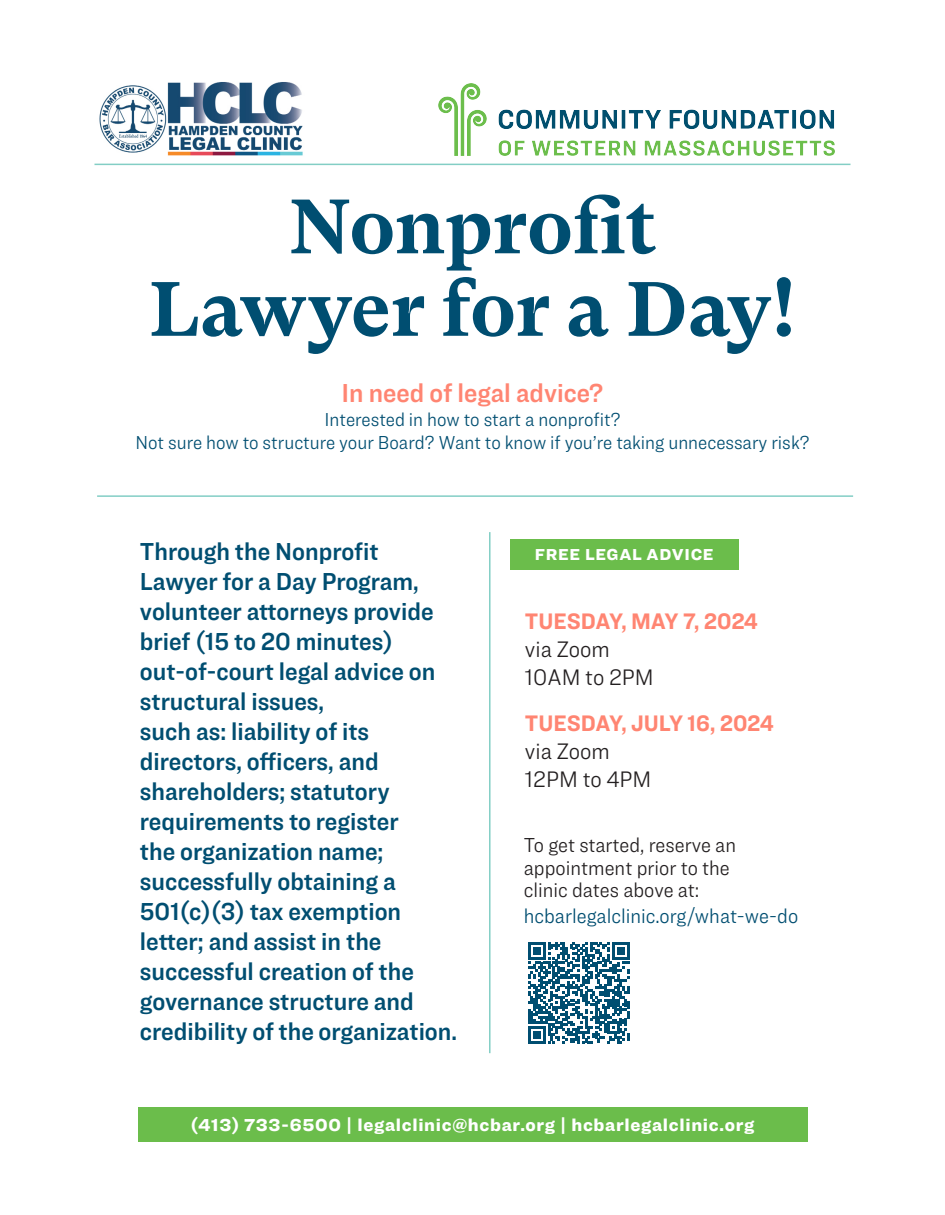
<style>
.page{position:relative;width:945px;height:1215px;background:#fff}
.page>*{position:absolute;margin:0;border:0;box-sizing:border-box;transform-origin:0 0}
.body{font:700 76.65px/82.5px "GT Super Text";color:#004e71;text-align:center}
.t1{font:27px "Ringside Narrow Semi";color:#ff8572}
.t2{font:25.5px/30px "Ringside Narrow Semi";color:#004e71}
.t3{font:700 23.25px/27.9px "Ringside Narrow";letter-spacing:-.005em;color:#ff8572}
.t4{font:300 21px/22.5px "Ringside Narrow";color:#231f20}
.t5{font:300 21px "Ringside Narrow";color:#004e71}
.t6{font:300 19.5px/22.5px "Ringside Narrow";color:#004e71;text-align:center}
.t7{font:900 18px "Ringside";letter-spacing:.04em;color:#fff}
.t8{font:900 16.5px "Ringside";letter-spacing:.04em;color:#fff}
.s1{font-weight:300;color:#231f20}
</style>
<div class="page">
<hr style="left:94px;top:164px;width:756px;height:1px;background:#83cec5">
<hr style="left:97px;top:495px;width:756px;height:2px;background:#83cec5">
<img style="left:438px;top:83px;width:397px;height:73px">
<div style="left:510px;top:539px;width:229px;height:31px;background:#6bbd4b"></div>
<hr style="left:489px;top:532px;width:2px;height:521px;background:#83cec5">
<div style="left:138px;top:1108px;width:669px;height:34px;background:#6bbd4b"></div>
<img style="left:99px;top:82px;width:204px;height:74px">
<svg style="left:528px;top:942px;width:101px;height:101px"></svg>
<p class="body" style="left:149px;top:186px;width:649px">Nonprofit<br>Lawyer for a Day!</p>
<p class="t1" style="left:342px;top:374px;width:263px">In need of legal advice?</p>
<p class="t6" style="left:135px;top:408px;width:676px">Interested in how to start a nonprofit?<br>Not sure how to structure your Board? Want to know if you’re taking unnecessary risk?</p>
<p class="t2" style="left:140px;top:536px;width:240px">Through the Nonprofit</p>
<p class="t8" style="left:535px;top:542px;width:180px">FREE LEGAL ADVICE</p>
<p class="t2" style="left:140px;top:566px;width:319px">Lawyer for a Day Program, volunteer attorneys provide brief (15 to 20 minutes) out-of-court legal advice on structural issues,<br>such as: liability of its directors, officers, and shareholders; statutory requirements to register<br>the organization name; successfully obtaining a<br>501(c)(3) tax exemption letter; and assist in the successful creation of the governance structure and credibility of the organization.</p>
<p class="t3" style="left:525px;top:607px;width:234px">TUESDAY, MAY 7, 2024 <span class="s1">via Zoom<br>10AM to 2PM</span></p>
<p class="t3" style="left:525px;top:709px;width:250px">TUESDAY, JULY 16, 2024 <span class="s1">via Zoom<br>12PM to 4PM</span></p>
<p class="t4" style="left:524px;top:834px;width:214px">To get started, reserve an appointment prior to the clinic dates above at:</p>
<p class="t5" style="left:524px;top:901px;width:276px">hcbarlegalclinic.org/what-we-do</p>
<p class="t7" style="left:191px;top:1111px;width:565px">(413) 733-6500 | legalclinic@hcbar.org | hcbarlegalclinic.org</p>
</div>
